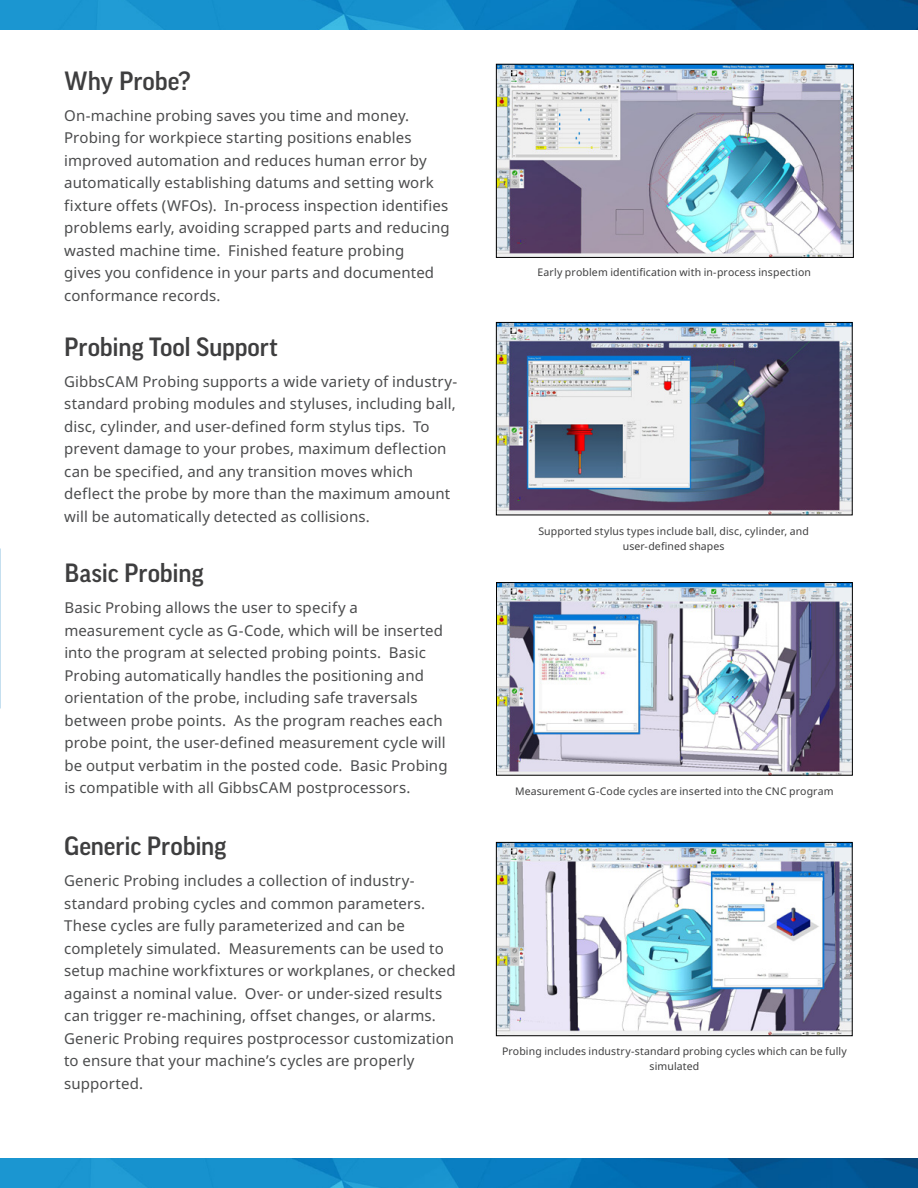
<style>
.page{position:relative;width:918px;height:1188px;background:#fff}
.page>*{position:absolute;margin:0;border:0;box-sizing:border-box;transform-origin:0 0}
.t1{font:500 25.5px "Good Pro";letter-spacing:-.005em;color:#3e3e3f}
.body{font:15px/22.5px "Noto Sans";letter-spacing:.01em;color:#4b4c4d}
.t2{font:10.5px/15px "Noto Sans";letter-spacing:.015em;color:#3e3e3f;text-align:center}
</style>
<div class="page">
<img style="left:0;top:1158px;width:918px;height:30px">
<img style="left:0;top:0;width:918px;height:30px">
<img style="left:498px;top:66px;width:354px;height:190px">
<div style="left:496px;top:64px;width:358px;height:194px;border:1px solid #000"></div>
<img style="left:498px;top:844px;width:352px;height:190px">
<div style="left:496px;top:842px;width:356px;height:194px;border:1px solid #000"></div>
<img style="left:498px;top:324px;width:352px;height:189px">
<div style="left:496px;top:322px;width:356px;height:193px;border:1px solid #000"></div>
<img style="left:498px;top:584px;width:353px;height:189px">
<div style="left:496px;top:582px;width:357px;height:193px;border:1px solid #000"></div>
<h2 class="t1" style="left:64px;top:66px;width:128px">Why Probe?</h2>
<p class="body" style="left:64px;top:104px;width:387px">On-machine probing saves you time and money.<br>Probing for workpiece starting positions enables improved automation and reduces human error by automatically establishing datums and setting work fixture offets (WFOs). In-process inspection identifies problems early, avoiding scrapped parts and reducing wasted machine time. Finished feature probing<br>gives you confidence in your parts and documented conformance records.</p>
<h2 class="t1" style="left:64px;top:332px;width:215px">Probing Tool Support</h2>
<p class="body" style="left:64px;top:370px;width:395px">GibbsCAM Probing supports a wide variety of industry&shy;standard probing modules and styluses, including ball, disc, cylinder, and user-defined form stylus tips. To prevent damage to your probes, maximum deflection can be specified, and any transition moves which deflect the probe by more than the maximum amount will be automatically detected as collisions.</p>
<h2 class="t1" style="left:64px;top:558px;width:141px">Basic Probing</h2>
<p class="body" style="left:64px;top:596px;width:385px">Basic Probing allows the user to specify a measurement cycle as G-Code, which will be inserted into the program at selected probing points. Basic Probing automatically handles the positioning and orientation of the probe, including safe traversals between probe points. As the program reaches each probe point, the user-defined measurement cycle will be output verbatim in the posted code. Basic Probing is compatible with all GibbsCAM postprocessors.</p>
<h2 class="t1" style="left:64px;top:832px;width:164px">Generic Probing</h2>
<p class="body" style="left:64px;top:869px;width:393px">Generic Probing includes a collection of industry&shy;standard probing cycles and common parameters.<br>These cycles are fully parameterized and can be completely simulated. Measurements can be used to setup machine workfixtures or workplanes, or checked against a nominal value. Over- or under-sized results can trigger re-machining, offset changes, or alarms.<br>Generic Probing requires postprocessor customization to ensure that your machine’s cycles are properly supported.</p>
<p class="t2" style="left:538px;top:264px;width:275px">Early problem identification with in-process inspection</p>
<p class="t2" style="left:538px;top:523px;width:272px">Supported stylus types include ball, disc, cylinder, and user-defined shapes</p>
<p class="t2" style="left:515px;top:783px;width:320px">Measurement G-Code cycles are inserted into the CNC program</p>
<p class="t2" style="left:502px;top:1044px;width:346px">Probing includes industry-standard probing cycles which can be fully simulated</p>
</div>
